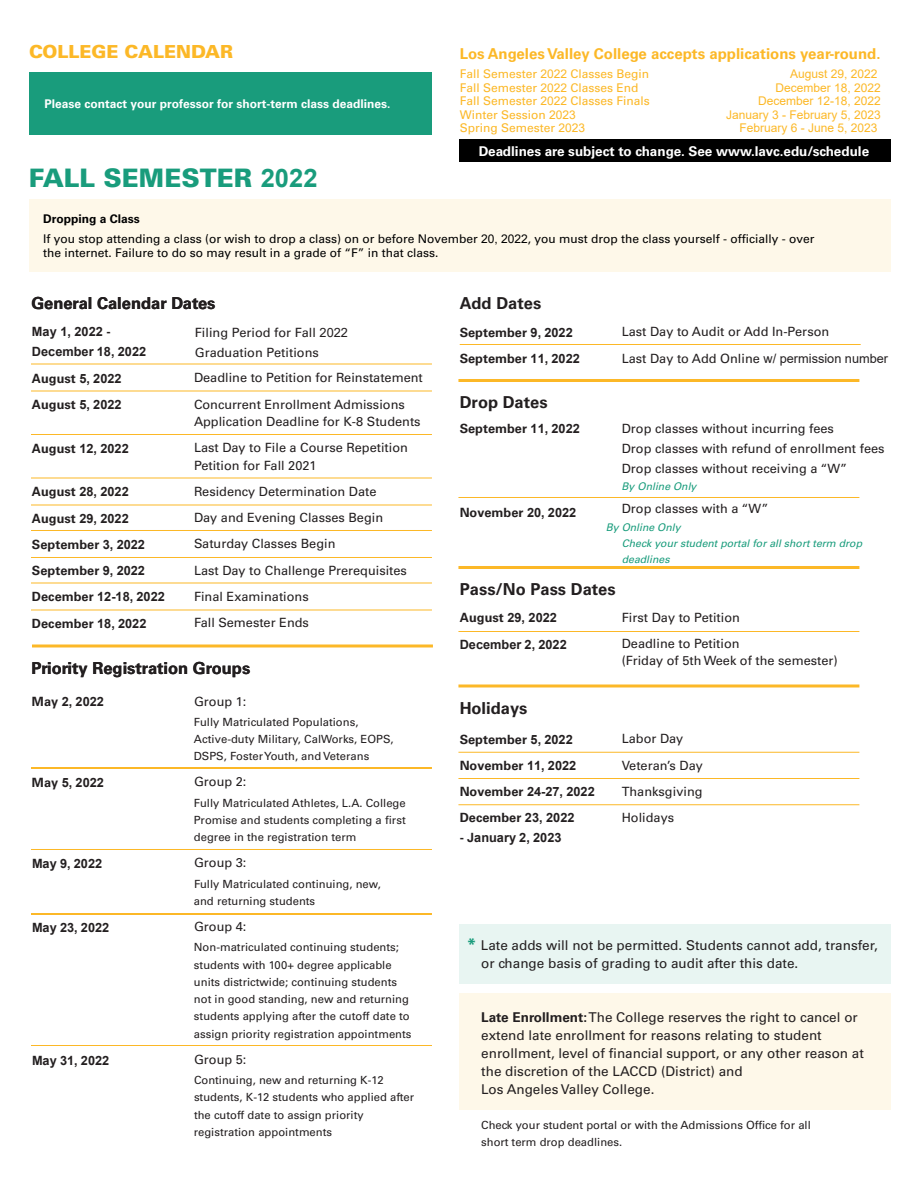
<style>
.page{position:relative;width:918px;height:1188px;background:#fff}
.page>*{position:absolute;margin:0;border:0;box-sizing:border-box;transform-origin:0 0}
.t1{font:900 25.5px "Univers LT Std";color:#199c7c}
.t2{font:900 18px "Univers LT Std";color:#fcb827}
.t3{font:700 16.5px "Univers LT Std";color:#231f20}
.t4{font:700 15px "Univers LT Std";color:#fcb827}
.t5{font:13.5px/18px "Univers LT Std";color:#231f20}
.t6{font:700 13.5px "Univers LT Std";color:#fff}
.t7{font:12.75px/20.2px "Univers LT Std";color:#231f20}
.t8{font:700 12.75px/26.2px "Univers LT Std";color:#231f20}
.t9{font:700 12.75px/20.2px "Arial";color:#231f20}
.t10{font:12px/20.9px "Univers LT Std";color:#000}
.t11{font:12px/13.5px "Univers LT Std";color:#fcb827}
.t12{font:12px/13.5px "Arial";color:#fcb827;text-align:right}
.t13{font:700 12px "Univers LT Std";color:#fff}
.t14{font:11.25px/17.2px "Univers LT Std";color:#231f20}
.t15{font:italic 10.5px/16.2px "Univers LT Std";color:#199c7c}
.s1{font-family:"Arial"}
.s2{font-family:"Arial";font-weight:700}
.s3{font-weight:700}
.s4{font-family:"Univers LT Std"}
.s5{font-weight:700;font-size:16.5px;color:#199c7c}
</style>
<div class="page">
<div style="left:29px;top:199px;width:862px;height:72px;background:#fef8e9"></div>
<div style="left:459px;top:993px;width:432px;height:117px;background:#fef8e9"></div>
<hr style="left:31px;top:1045px;width:401px;height:1px;background:#fcb827">
<hr style="left:31px;top:914px;width:401px;height:1px;background:#fcb827">
<hr style="left:31px;top:849px;width:401px;height:1px;background:#fcb827">
<hr style="left:31px;top:768px;width:401px;height:1px;background:#fcb827">
<hr style="left:32px;top:644px;width:401px;height:3px;background:#fcb827">
<hr style="left:458px;top:684px;width:401px;height:3px;background:#fcb827">
<hr style="left:458px;top:566px;width:401px;height:3px;background:#fcb827">
<hr style="left:458px;top:379px;width:401px;height:3px;background:#fcb827">
<hr style="left:458px;top:804px;width:401px;height:1px;background:#fcb827">
<hr style="left:458px;top:778px;width:401px;height:1px;background:#fcb827">
<hr style="left:458px;top:752px;width:401px;height:1px;background:#fcb827">
<hr style="left:458px;top:631px;width:401px;height:1px;background:#fcb827">
<hr style="left:458px;top:497px;width:401px;height:1px;background:#fcb827">
<hr style="left:31px;top:610px;width:401px;height:1px;background:#fcb827">
<hr style="left:31px;top:583px;width:401px;height:1px;background:#fcb827">
<hr style="left:31px;top:557px;width:401px;height:1px;background:#fcb827">
<hr style="left:31px;top:530px;width:401px;height:1px;background:#fcb827">
<hr style="left:31px;top:505px;width:401px;height:1px;background:#fcb827">
<hr style="left:31px;top:478px;width:401px;height:1px;background:#fcb827">
<hr style="left:31px;top:434px;width:401px;height:1px;background:#fcb827">
<hr style="left:31px;top:391px;width:401px;height:1px;background:#fcb827">
<hr style="left:460px;top:344px;width:401px;height:1px;background:#fcb827">
<hr style="left:31px;top:364px;width:401px;height:1px;background:#fcb827">
<div style="left:459px;top:924px;width:432px;height:59px;background:#e8f5f2"></div>
<div style="left:30px;top:72px;width:402px;height:63px;background:#199c7c"></div>
<div style="left:459px;top:139px;width:432px;height:22px;background:#000"></div>
<p class="t2" style="left:29px;top:41px;width:206px">COLLEGE CALENDAR</p>
<p class="t4" style="left:460px;top:44px;width:422px">Los Angeles Valley College accepts applications year-round.</p>
<p class="t13" style="left:45px;top:97px;width:348px">Please contact your professor for short-term class deadlines.</p>
<p class="t11" style="left:460px;top:67px;width:192px">Fall Semester <span class="s1">2022</span> Classes Begin<br>Fall Semester <span class="s1">2022</span> Classes End<br>Fall Semester <span class="s1">2022</span> Classes Finals<br>Winter Session <span class="s1">2023<br></span>Spring Semester <span class="s1">2023</span></p>
<p class="t12" style="left:726px;top:67px;width:156px">August 29, 2022<br>December 18, 2022<br>December 12-18, 2022<br>January 3 - February 5, 2023<br>February 6 - June 5, 2023</p>
<p class="t6" style="left:479px;top:143px;width:392px">Deadlines are subject to change. See www.lavc.edu/schedule</p>
<h1 class="t1" style="left:29px;top:162px;width:290px">FALL SEMESTER <span class="s2">2022</span></h1>
<p class="t10" style="left:43px;top:208px;width:773px"><span class="s3">Dropping a Class<br></span>If you stop attending a class (or wish to drop a class) on or before November <span class="s1">20, 2022</span>, you must drop the class yourself - officially - over</p>
<p class="t10" style="left:43px;top:243px;width:397px">the internet. Failure to do so may result in a grade of “F” in that class.</p>
<p class="t3" style="left:31px;top:293px;width:186px">General Calendar Dates</p>
<p class="t9" style="left:32px;top:322px;width:116px">May 1, 2022 <span class="s4">-<br></span>December 18, 2022</p>
<p class="t7" style="left:195px;top:322px;width:155px">Filing Period for Fall <span class="s1">2022<br></span>Graduation Petitions</p>
<p class="t8" style="left:32px;top:365px;width:91px">August <span class="s1">5, 2022</span></p>
<p class="t7" style="left:194px;top:368px;width:230px">Deadline to Petition for Reinstatement</p>
<p class="t8" style="left:32px;top:392px;width:91px">August <span class="s1">5, 2022</span></p>
<p class="t7" style="left:194px;top:396px;width:228px;line-height:17.2px">Concurrent Enrollment Admissions<br>Application Deadline for K-8 Students</p>
<p class="t9" style="left:32px;top:438px;width:98px"><span class="s4">August</span> 12, 2022</p>
<p class="t7" style="left:194px;top:439px;width:215px;line-height:17.2px">Last Day to File a Course Repetition<br>Petition for Fall 2021</p>
<p class="t9" style="left:32px;top:482px;width:98px"><span class="s4">August</span> 28, 2022</p>
<p class="t7" style="left:194px;top:481px;width:184px">Residency Determination Date</p>
<p class="t9" style="left:32px;top:508px;width:98px"><span class="s4">August</span> 29, 2022</p>
<p class="t7" style="left:194px;top:507px;width:191px">Day and Evening Classes Begin</p>
<p class="t8" style="left:32px;top:531px;width:115px">September <span class="s1">3, 2022</span></p>
<p class="t7" style="left:194px;top:534px;width:143px">Saturday Classes Begin</p>
<p class="t8" style="left:32px;top:558px;width:115px">September <span class="s1">9, 2022</span></p>
<p class="t7" style="left:194px;top:560px;width:215px">Last Day to Challenge Prerequisites</p>
<p class="t9" style="left:32px;top:587px;width:134px"><span class="s4">December</span> 12-18, 2022</p>
<p class="t7" style="left:194px;top:586px;width:116px">Final Examinations</p>
<p class="t8" style="left:32px;top:610px;width:116px">December <span class="s1">18, 2022</span></p>
<p class="t7" style="left:194px;top:612px;width:116px">Fall Semester Ends</p>
<p class="t3" style="left:31px;top:659px;width:220px">Priority Registration Groups</p>
<p class="t3" style="left:68px;top:659px;width:146px">ity Registration Gr</p>
<p class="t9" style="left:32px;top:692px;width:73px"><span class="s4">May</span> 2, 2022</p>
<p class="t7" style="left:194px;top:691px;width:54px">Group 1:</p>
<p class="t14" style="left:194px;top:713px;width:201px">Fully Matriculated Populations,<br>Active-duty Military, CalWorks, EOPS,<br>DSPS, FosterYouth, and Veterans</p>
<p class="t9" style="left:32px;top:773px;width:73px"><span class="s4">May</span> 5, 2022</p>
<p class="t7" style="left:194px;top:772px;width:54px">Group 2:</p>
<p class="t14" style="left:194px;top:794px;width:214px;text-align:justify">Fully Matriculated Athletes, L.A. College Promise and students completing a first degree in the registration term</p>
<p class="t9" style="left:32px;top:854px;width:72px">May 9, 2022</p>
<p class="t7" style="left:194px;top:853px;width:54px">Group 3:</p>
<p class="t14" style="left:194px;top:875px;width:189px">Fully Matriculated continuing, new, and returning students</p>
<p class="t9" style="left:32px;top:917px;width:79px">May 23, 2022</p>
<p class="t7" style="left:194px;top:917px;width:54px">Group 4:</p>
<p class="t14" style="left:194px;top:939px;width:219px">Non-matriculated continuing students; students with 100+ degree applicable units districtwide; continuing students not in good standing, new and returning students applying after the cutoff date to assign priority registration appointments</p>
<p class="t9" style="left:32px;top:1050px;width:79px">May 31, 2022</p>
<p class="t7" style="left:194px;top:1049px;width:54px">Group 5:</p>
<p class="t14" style="left:194px;top:1072px;width:222px">Continuing, new and returning K-12 students, K-12 students who applied after the cutoff date to assign priority registration appointments</p>
<p class="t3" style="left:460px;top:293px;width:83px">Add Dates</p>
<p class="t8" style="left:460px;top:319px;width:115px">September <span class="s1">9, 2022</span></p>
<p class="t7" style="left:622px;top:321px;width:209px">Last Day to Audit or Add In-Person</p>
<p class="t8" style="left:460px;top:345px;width:122px">September <span class="s1">11, 2022</span></p>
<p class="t7" style="left:622px;top:348px;width:268px">Last Day to Add Online <span class="s1">w/ permission number</span></p>
<p class="t3" style="left:460px;top:392px;width:90px">Drop Dates</p>
<p class="t8" style="left:460px;top:416px;width:122px">September <span class="s1">11, 2022</span></p>
<p class="t7" style="left:622px;top:418px;width:264px">Drop classes without incurring fees<br>Drop classes with refund of enrollment fees<br>Drop classes without receiving a “W”</p>
<p class="t15" style="left:622px;top:478px;width:76px">By Online Only</p>
<p class="t8" style="left:460px;top:499px;width:118px">November <span class="s1">20, 2022</span></p>
<p class="t7" style="left:622px;top:498px;width:148px">Drop classes with a “W”</p>
<p class="t15" style="left:622px;top:519px;width:242px;text-indent:-16px">By Online Only<br>Check your student portal for all short term drop deadlines</p>
<p class="t3" style="left:460px;top:579px;width:157px">Pass/No Pass Dates</p>
<p class="t9" style="left:460px;top:608px;width:99px"><span class="s4">August</span> 29, 2022</p>
<p class="t7" style="left:622px;top:607px;width:120px">First Day to Petition</p>
<p class="t9" style="left:460px;top:634px;width:109px">December 2, 2022</p>
<p class="t7" style="left:622px;top:635px;width:217px;line-height:17.2px">Deadline to Petition<br>(Friday of 5th Week of the semester)</p>
<p class="t3" style="left:460px;top:698px;width:69px">Holidays</p>
<p class="t8" style="left:460px;top:726px;width:137px">September <span class="s1">5, 2022<br></span>November <span class="s1">11, 2022<br></span>November <span class="s1">24-27, 2022</span></p>
<p class="t7" style="left:622px;top:726px;width:83px;line-height:26.2px">Labor Day<br>Veteran’s Day<br>Thanksgiving</p>
<p class="t8" style="left:460px;top:805px;width:116px">December <span class="s1">23, 2022</span></p>
<p class="t7" style="left:622px;top:807px;width:54px">Holidays</p>
<p class="t9" style="left:460px;top:828px;width:103px"><span class="s4">-</span> January 2, 2023</p>
<p class="t5" style="left:481px;top:936px;width:398px;text-indent:-14px"><span class="s5">*</span> Late adds will not be permitted. Students cannot add, transfer, or change basis of grading to audit after this date.</p>
<p class="t5" style="left:481px;top:1008px;width:384px"><span class="s3">Late Enrollment:</span>The College reserves the right to cancel or extend late enrollment for reasons relating to student enrollment, level of financial support, or any other reason at the discretion of the LACCD (District) and<br>Los Angeles Valley College.</p>
<p class="t14" style="left:481px;top:1117px;width:331px">Check your student portal or with the Admissions Office for all short term drop deadlines.</p>
</div>
